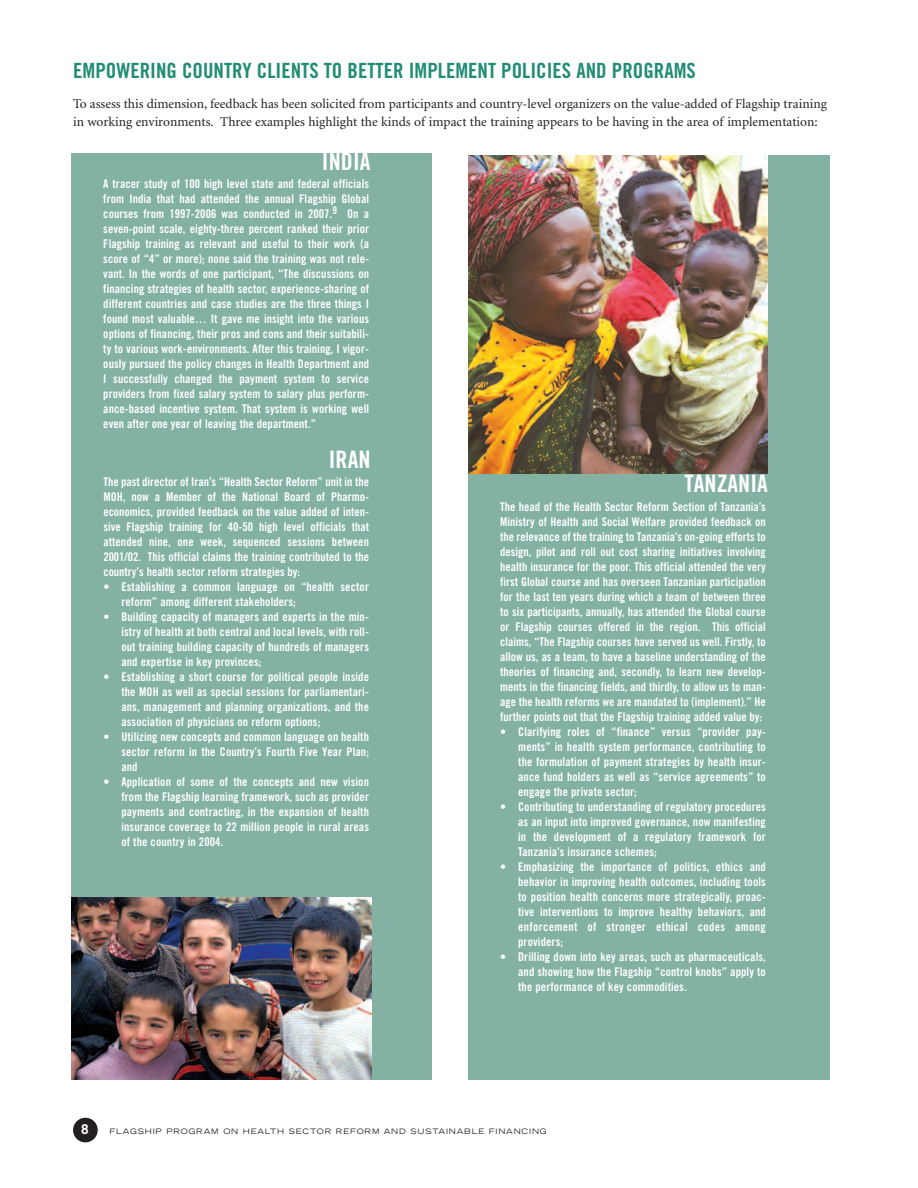
<style>
.page{position:relative;width:918px;height:1188px;background:#fff}
.page>*{position:absolute;margin:0;border:0;box-sizing:border-box;transform-origin:0 0}
.t1{font:24.15px "Trade Gothic Bold Cond Twenty";letter-spacing:.005em;color:#fff}
.t2{font:21px "Trade Gothic Bold Cond Twenty";color:#228d76}
.t3{font:13.5px/18px "Minion";color:#231f20}
.t4{font:700 13.5px "Trade Gothic";color:#fff}
.t5{font:12px/15px "Trade Gothic Bold Cond Twenty";letter-spacing:.01em;color:#fff;text-align:justify}
.t6{font:expanded 7.5px "Trade Gothic LH";letter-spacing:.11em;color:#231f20}
</style>
<div class="page">
<div style="left:73px;top:1118px;width:25px;height:24px;background:#231f20;border-radius:50%"></div>
<div style="left:71px;top:153px;width:361px;height:927px;background:#83b1a4"></div>
<div style="left:468px;top:156px;width:361px;height:924px;background:#83b1a4"></div>
<img style="left:468px;top:156px;width:300px;height:318px">
<img style="left:72px;top:898px;width:300px;height:182px">
<h2 class="t2" style="left:73px;top:63px;width:624px">EMPOWERING COUNTRY CLIENTS TO BETTER IMPLEMENT POLICIES AND PROGRAMS</h2>
<p class="t3" style="left:73px;top:96px;width:755px">To assess this dimension, feedback has been solicited from participants and country-level organizers on the value-added of Flagship training in working environments. Three examples highlight the kinds of impact the training appears to be having in the area of implementation:</p>
<h1 class="t1" style="left:322px;top:153px;width:50px">INDIA</h1>
<p class="t5" style="left:103px;top:178px;width:267px">A tracer study of 100 high level state and federal officials from India that had attended the annual Flagship Global courses from 1997-2006 was conducted in 2007.<sup>9</sup> On a seven-point scale, eighty-three percent ranked their prior Flagship training as relevant and useful to their work (a score of “4” or more); none said the training was not rele&shy;vant. In the words of one participant, “The discussions on financing strategies of health sector, experience-sharing of different countries and case studies are the three things I found most valuable… It gave me insight into the various options of financing, their pros and cons and their suitabili&shy;ty to various work-environments. After this training, I vigor&shy;ously pursued the policy changes in Health Department and I successfully changed the payment system to service providers from fixed salary system to salary plus perform&shy;ance-based incentive system. That system is working well even after one year of leaving the department.”</p>
<h1 class="t1" style="left:329px;top:450px;width:43px">IRAN</h1>
<p class="t5" style="left:103px;top:475px;width:267px">The past director of Iran’s “Health Sector Reform” unit in the MOH, now a Member of the National Board of Pharmo&shy;economics, provided feedback on the value added of inten&shy;sive Flagship training for 40-50 high level officials that attended nine, one week, sequenced sessions between 2001/02. This official claims the training contributed to the country’s health sector reform strategies by:</p>
<p class="t5" style="left:121px;top:580px;width:249px;text-indent:-18px">• Establishing a common language on “health sector reform” among different stakeholders;</p>
<p class="t5" style="left:121px;top:610px;width:249px;text-indent:-18px">• Building capacity of managers and experts in the min&shy;istry of health at both central and local levels, with roll&shy;out training building capacity of hundreds of managers and expertise in key provinces;</p>
<p class="t5" style="left:121px;top:670px;width:249px;text-indent:-18px">• Establishing a short course for political people inside the MOH as well as special sessions for parliamentari&shy;ans, management and planning organizations, and the association of physicians on reform options;</p>
<p class="t5" style="left:121px;top:730px;width:249px;text-indent:-18px">• Utilizing new concepts and common language on health sector reform in the Country’s Fourth Five Year Plan; and</p>
<p class="t5" style="left:121px;top:775px;width:249px;text-indent:-18px">• Application of some of the concepts and new vision from the Flagship learning framework, such as provider payments and contracting, in the expansion of health insurance coverage to 22 million people in rural areas of the country in 2004.</p>
<h1 class="t1" style="left:685px;top:474px;width:85px">TANZANIA</h1>
<p class="t5" style="left:500px;top:501px;width:267px">The head of the Health Sector Reform Section of Tanzania’s Ministry of Health and Social Welfare provided feedback on the relevance of the training to Tanzania’s on-going efforts to design, pilot and roll out cost sharing initiatives involving health insurance for the poor. This official attended the very first Global course and has overseen Tanzanian participation for the last ten years during which a team of between three to six participants, annually, has attended the Global course or Flagship courses offered in the region. This official claims, “The Flagship courses have served us well. Firstly, to allow us, as a team, to have a baseline understanding of the theories of financing and, secondly, to learn new develop&shy;ments in the financing fields, and thirdly, to allow us to man&shy;age the health reforms we are mandated to (implement).” He further points out that the Flagship training added value by:</p>
<p class="t5" style="left:518px;top:726px;width:249px;text-indent:-18px">• Clarifying roles of “finance” versus “provider pay&shy;ments” in health system performance, contributing to the formulation of payment strategies by health insur&shy;ance fund holders as well as “service agreements” to engage the private sector;</p>
<p class="t5" style="left:518px;top:801px;width:249px;text-indent:-18px">• Contributing to understanding of regulatory procedures as an input into improved governance, now manifesting in the development of a regulatory framework for Tanzania’s insurance schemes;</p>
<p class="t5" style="left:518px;top:861px;width:249px;text-indent:-18px">• Emphasizing the importance of politics, ethics and behavior in improving health outcomes, including tools to position health concerns more strategically, proac&shy;tive interventions to improve healthy behaviors, and enforcement of stronger ethical codes among providers;</p>
<p class="t5" style="left:518px;top:951px;width:249px;text-indent:-18px">• Drilling down into key areas, such as pharmaceuticals, and showing how the Flagship “control knobs” apply to the performance of key commodities.</p>
<p class="t4" style="left:81px;top:1124px;width:9px">8</p>
<p class="t6" style="left:110px;top:1129px;width:439px">FLAGSHIP PROGRAM ON HEALTH SECTOR REFORM AND SUSTAINABLE FINANCING</p>
</div>
